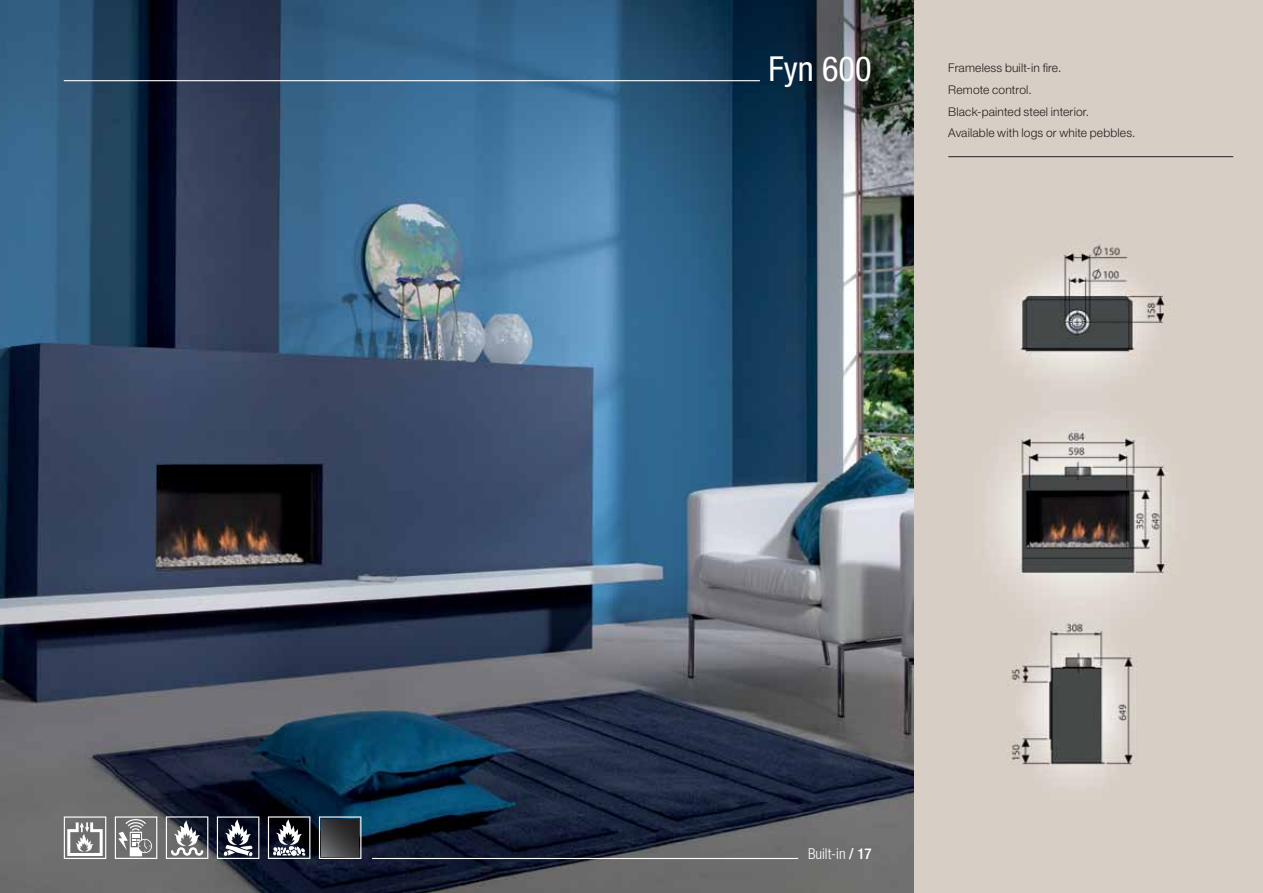
<style>
.page{position:relative;width:1263px;height:893px;background:#fff}
.page>*{position:absolute;margin:0;border:0;box-sizing:border-box;transform-origin:0 0}
.t1{font:condensed 34.5px "Helvetica Neue LT Std";color:#fff}
.t2{font:300 condensed 15px "Helvetica Neue LT Std";color:#fff}
.t3{font:300 12px/21.6px "Helvetica Neue LT Std";letter-spacing:.015em;color:#231f20}
.s1{font-weight:500}
</style>
<div class="page">
<img style="left:0;top:0;width:914px;height:893px">
<div style="left:914px;top:0;width:349px;height:893px;background:#d7cfc5"></div>
<img style="left:948px;top:156px;width:286px;height:628px">
<hr style="left:372px;top:858px;width:426px;height:1px;background:#fff">
<hr style="left:64px;top:80px;width:696px;height:1px;background:#fff">
<svg style="left:64px;top:816px;width:42px;height:43px"></svg>
<svg style="left:268px;top:816px;width:42px;height:43px"></svg>
<svg style="left:217px;top:816px;width:42px;height:43px"></svg>
<svg style="left:319px;top:816px;width:42px;height:43px"></svg>
<svg style="left:322px;top:819px;width:37px;height:37px"></svg>
<svg style="left:166px;top:816px;width:42px;height:43px"></svg>
<svg style="left:115px;top:816px;width:42px;height:43px"></svg>
<hr style="left:948px;top:156px;width:285px;height:1px;background:#231f20">
<h1 class="t1" style="left:768px;top:49px;width:105px">Fyn 600</h1>
<p class="t3" style="left:948px;top:57px;width:189px">Frameless built-in fire.<br>Remote control.<br>Black-painted steel interior.<br>Available with logs or white pebbles.</p>
<p class="t2" style="left:808px;top:845px;width:65px">Built-in <span class="s1">/ 17</span></p>
</div>
